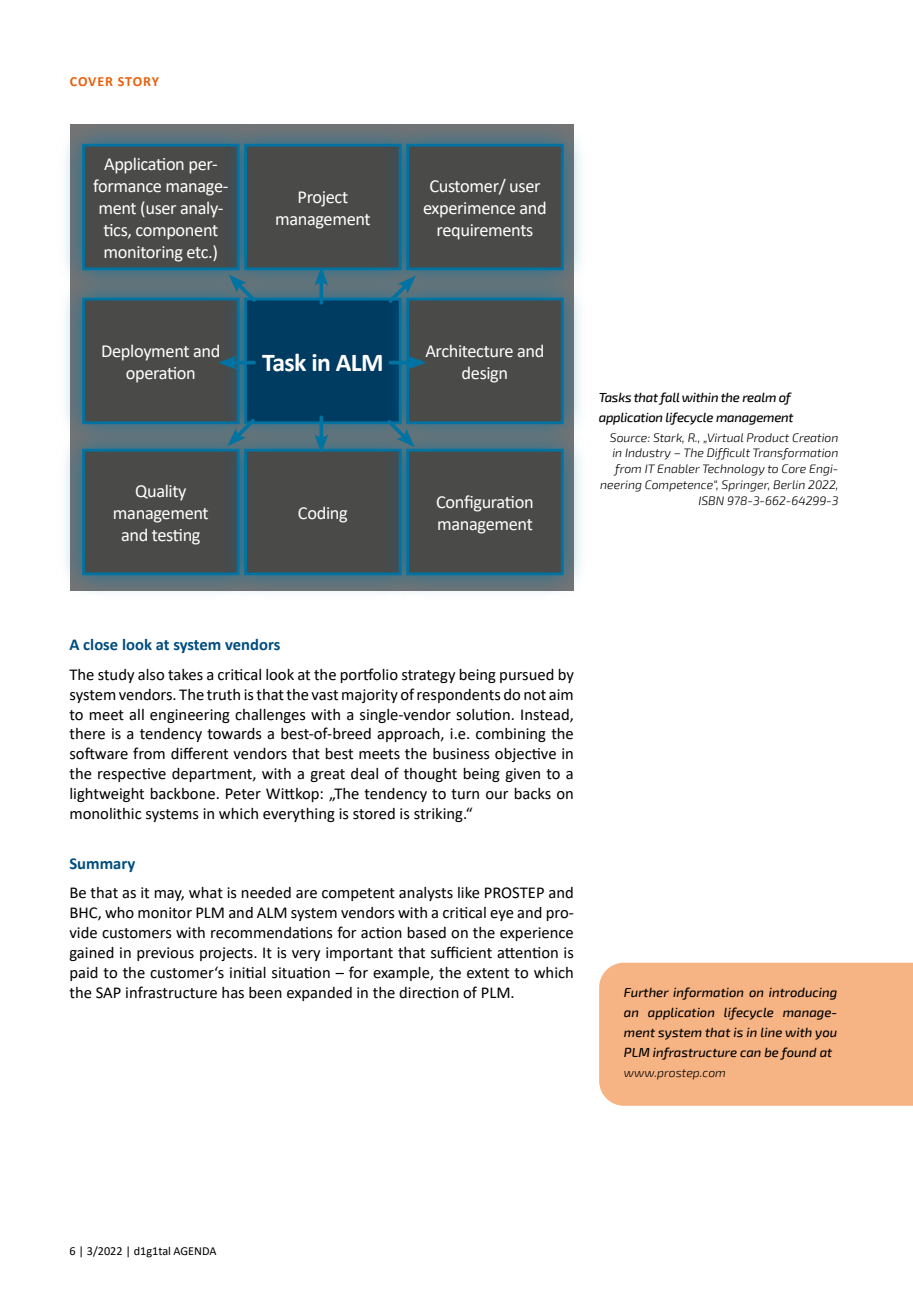
<style>
.page{position:relative;width:913px;height:1315px;background:#fff}
.page>*{position:absolute;margin:0;border:0;box-sizing:border-box;transform-origin:0 0}
.t1{font:700 25.72px "Calibri";letter-spacing:-.02em;color:#fff}
.t2{font:18.38px/22.1px "Calibri";letter-spacing:-.02em;color:#fff;text-align:center}
.t3{font:16.62px/19.8px "Calibri";color:#000;text-align:justify}
.t4{font:700 16.62px "Calibri";color:#004d7e}
.t5{font:700 14px "Calibri";letter-spacing:.06em;color:#e95f0b}
.t6{font:italic 500 13.12px/19.8px "Exo 2";letter-spacing:-.02em;color:#000;text-align:justify}
.t7{font:italic 300 12.25px/15.8px "Exo 2";color:#000;text-align:right}
.t8{font:12.25px "Calibri";color:#000}
</style>
<div class="page">
<div style="left:599px;top:962px;width:314px;height:143px;background:#f6b485"></div>
<div style="left:58px;top:120px;width:205px;height:174px;background:#0073a2;opacity:.75"></div>
<div style="left:84px;top:145px;width:154px;height:124px;background:#4a4a49"></div>
<div style="left:82px;top:144px;width:157px;height:126px;border:3px solid #0073a2"></div>
<div style="left:58px;top:274px;width:205px;height:174px;background:#0073a2;opacity:.75"></div>
<div style="left:84px;top:299px;width:154px;height:124px;background:#4a4a49"></div>
<div style="left:82px;top:298px;width:157px;height:126px;border:3px solid #0073a2"></div>
<div style="left:58px;top:425px;width:205px;height:174px;background:#0073a2;opacity:.75"></div>
<div style="left:84px;top:450px;width:154px;height:124px;background:#4a4a49"></div>
<div style="left:82px;top:449px;width:157px;height:126px;border:3px solid #0073a2"></div>
<div style="left:220px;top:120px;width:205px;height:174px;background:#0073a2;opacity:.75"></div>
<div style="left:246px;top:145px;width:154px;height:124px;background:#4a4a49"></div>
<div style="left:244px;top:144px;width:157px;height:126px;border:3px solid #0073a2"></div>
<div style="left:220px;top:274px;width:205px;height:174px;background:#0073a2;opacity:.75"></div>
<div style="left:246px;top:299px;width:154px;height:124px;background:#003b62"></div>
<div style="left:244px;top:298px;width:157px;height:126px;border:3px solid #0073a2"></div>
<div style="left:220px;top:425px;width:205px;height:174px;background:#0073a2;opacity:.75"></div>
<div style="left:246px;top:450px;width:154px;height:124px;background:#4a4a49"></div>
<div style="left:244px;top:449px;width:157px;height:126px;border:3px solid #0073a2"></div>
<div style="left:382px;top:120px;width:205px;height:174px;background:#0073a2;opacity:.75"></div>
<div style="left:408px;top:145px;width:154px;height:124px;background:#4a4a49"></div>
<div style="left:406px;top:144px;width:157px;height:126px;border:3px solid #0073a2"></div>
<div style="left:382px;top:274px;width:205px;height:174px;background:#0073a2;opacity:.75"></div>
<div style="left:408px;top:299px;width:154px;height:124px;background:#4a4a49"></div>
<div style="left:406px;top:298px;width:157px;height:126px;border:3px solid #0073a2"></div>
<div style="left:382px;top:425px;width:205px;height:174px;background:#0073a2;opacity:.75"></div>
<div style="left:408px;top:450px;width:154px;height:124px;background:#4a4a49"></div>
<div style="left:406px;top:449px;width:157px;height:126px;border:3px solid #0073a2"></div>
<hr style="left:230px;top:361px;width:24px;height:3px;background:#0073a2">
<svg style="left:218px;top:355px;width:19px;height:15px"></svg>
<hr style="left:390px;top:361px;width:24px;height:3px;background:#0073a2">
<svg style="left:407px;top:355px;width:19px;height:15px"></svg>
<svg style="left:319px;top:286px;width:4px;height:17px"></svg>
<svg style="left:314px;top:267px;width:14px;height:19px"></svg>
<svg style="left:319px;top:417px;width:4px;height:17px"></svg>
<svg style="left:314px;top:434px;width:14px;height:19px"></svg>
<svg style="left:228px;top:274px;width:31px;height:31px"></svg>
<svg style="left:385px;top:275px;width:31px;height:31px"></svg>
<svg style="left:384px;top:416px;width:31px;height:31px"></svg>
<svg style="left:227px;top:415px;width:31px;height:31px"></svg>
<p class="t5" style="left:70px;top:71px;width:91px">COVER STORY</p>
<p class="t2" style="left:93px;top:152px;width:137px">Application per&shy;formance manage&shy;ment (user analy&shy;tics, component monitoring etc.)</p>
<p class="t2" style="left:101px;top:339px;width:121px">Deployment and operation</p>
<p class="t2" style="left:275px;top:185px;width:97px">Project management</p>
<h1 class="t1" style="left:262px;top:344px;width:123px">Task in ALM</h1>
<p class="t2" style="left:113px;top:479px;width:97px">Quality management and testing</p>
<p class="t2" style="left:298px;top:501px;width:51px">Coding</p>
<p class="t2" style="left:423px;top:174px;width:125px">Customer/ user experimence and requirements</p>
<p class="t2" style="left:425px;top:339px;width:121px">Architecture and design</p>
<p class="t2" style="left:436px;top:490px;width:99px;text-align:left">Configuration management</p>
<p class="t6" style="left:599px;top:388px;width:196px">Tasks that fall within the realm of application lifecycle management</p>
<p class="t7" style="left:600px;top:430px;width:240px">Source: Stark, R., „Virtual Product Creation in Industry – The Difficult Transformation from IT Enabler Technology to Core Engi&shy;neering Competence“, Springer, Berlin 2022, ISBN 978-3-662-64299-3</p>
<p class="t4" style="left:69px;top:633px;width:212px">A close look at system vendors</p>
<p class="t3" style="left:69px;top:664px;width:506px">The study also takes a critical look at the portfolio strategy being pursued by system vendors. The truth is that the vast majority of respondents do not aim to meet all engineering challenges with a single-vendor solution. Instead, there is a tendency towards a best-of-breed approach, i.e. combining the software from different vendors that best meets the business objective in the respective department, with a great deal of thought being given to a lightweight backbone. Peter Wittkop: „The tendency to turn our backs on monolithic systems in which everything is stored is striking.“</p>
<p class="t4" style="left:69px;top:851px;width:67px">Summary</p>
<p class="t3" style="left:69px;top:882px;width:506px">Be that as it may, what is needed are competent analysts like PROSTEP and BHC, who monitor PLM and ALM system vendors with a critical eye and pro&shy;vide customers with recommendations for action based on the experience gained in previous projects. It is very important that sufficient attention is paid to the customer‘s initial situation – for example, the extent to which the SAP infrastructure has been expanded in the direction of PLM.</p>
<p class="t6" style="left:624px;top:983px;width:215px">Further information on introducing an application lifecycle manage&shy;ment system that is in line with you PLM infrastructure can be found at</p>
<p class="t7" style="left:624px;top:1065px;width:103px">www.prostep.com</p>
<p class="t8" style="left:69px;top:1242px;width:149px">6 | 3/2022 | d1g1tal AGENDA</p>
</div>
